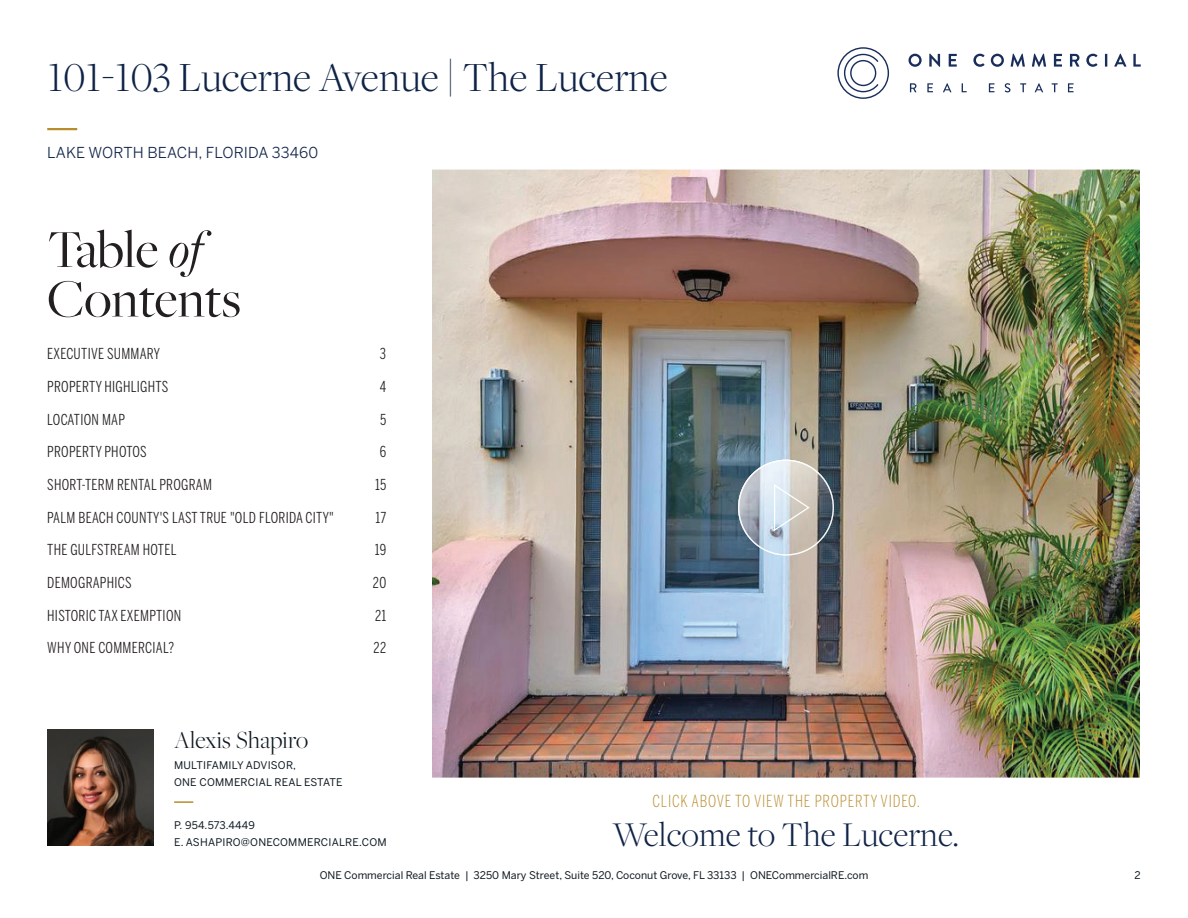
<style>
.page{position:relative;width:1188px;height:918px;background:#fff}
.page>*{position:absolute;margin:0;border:0;box-sizing:border-box;transform-origin:0 0}
.t1{font:55.5px/49.5px "Freight Big Pro";color:#231f20}
.t2{font:300 43.2px "Freight Disp Pro";color:#0f2347}
.t3{font:300 36px "Freight Disp Pro";color:#0f2347}
.t4{font:300 25.5px "Freight Big Pro";letter-spacing:.01em;color:#0d171f}
.t5{font:300 16.5px "Benton Sans Comp";letter-spacing:.05em;color:#b98d2d}
.t6{font:15px "Benton Sans Comp";letter-spacing:.02em;color:#231f20}
.t7{font:15px "Benton Sans";letter-spacing:.01em;color:#0f2347}
.t8{font:10.5px "Benton Sans";color:#0d171f}
.t9{font:10.5px/16.5px "Benton Sans";letter-spacing:.02em;color:#0d171f}
.s1{font-style:italic}
</style>
<div class="page">
<svg style="left:837px;top:47px;width:52px;height:52px"></svg>
<svg style="left:909px;top:54px;width:13px;height:13px"></svg>
<svg style="left:929px;top:54px;width:11px;height:13px"></svg>
<svg style="left:949px;top:54px;width:8px;height:13px"></svg>
<svg style="left:973px;top:54px;width:12px;height:13px"></svg>
<svg style="left:991px;top:54px;width:13px;height:13px"></svg>
<svg style="left:1011px;top:54px;width:14px;height:13px"></svg>
<svg style="left:1032px;top:54px;width:14px;height:13px"></svg>
<svg style="left:1054px;top:54px;width:8px;height:13px"></svg>
<svg style="left:1070px;top:54px;width:9px;height:13px"></svg>
<svg style="left:1086px;top:54px;width:12px;height:13px"></svg>
<svg style="left:1105px;top:54px;width:2px;height:13px"></svg>
<svg style="left:1114px;top:54px;width:12px;height:13px"></svg>
<svg style="left:1133px;top:54px;width:8px;height:13px"></svg>
<svg style="left:910px;top:83px;width:6px;height:9px"></svg>
<svg style="left:927px;top:83px;width:6px;height:9px"></svg>
<svg style="left:943px;top:83px;width:8px;height:9px"></svg>
<svg style="left:962px;top:83px;width:5px;height:9px"></svg>
<svg style="left:989px;top:83px;width:5px;height:9px"></svg>
<svg style="left:1005px;top:83px;width:5px;height:9px"></svg>
<svg style="left:1020px;top:83px;width:6px;height:9px"></svg>
<svg style="left:1035px;top:83px;width:8px;height:9px"></svg>
<svg style="left:1052px;top:83px;width:6px;height:9px"></svg>
<svg style="left:1068px;top:83px;width:6px;height:9px"></svg>
<hr style="left:47px;top:128px;width:30px;height:2px;background:#b98d2d">
<img style="left:48px;top:729px;width:106px;height:117px">
<svg style="left:174px;top:801px;width:19px;height:2px"></svg>
<img style="left:432px;top:170px;width:708px;height:608px">
<img style="left:738px;top:460px;width:96px;height:96px">
<svg style="left:773px;top:484px;width:38px;height:48px;background:#d5d6d5"></svg>
<h2 class="t2" style="left:47px;top:49px;width:622px">101-103 Lucerne Avenue | The Lucerne</h2>
<p class="t7" style="left:47px;top:144px;width:272px">LAKE WORTH BEACH, FLORIDA 33460</p>
<h1 class="t1" style="left:47px;top:223px;width:195px">Table <span class="s1">of<br></span>Contents</h1>
<p class="t6" style="left:47px;top:345px;width:114px">EXECUTIVE SUMMARY</p>
<p class="t6" style="left:380px;top:345px;width:8px">3</p>
<p class="t6" style="left:47px;top:378px;width:122px">PROPERTY HIGHLIGHTS</p>
<p class="t6" style="left:380px;top:378px;width:8px">4</p>
<p class="t6" style="left:47px;top:411px;width:79px">LOCATION MAP</p>
<p class="t6" style="left:380px;top:411px;width:8px">5</p>
<p class="t6" style="left:47px;top:443px;width:101px">PROPERTY PHOTOS</p>
<p class="t6" style="left:380px;top:443px;width:8px">6</p>
<p class="t6" style="left:47px;top:476px;width:166px">SHORT-TERM RENTAL PROGRAM</p>
<p class="t6" style="left:375px;top:476px;width:13px">15</p>
<p class="t6" style="left:47px;top:509px;width:288px">PALM BEACH COUNTY'S LAST TRUE "OLD FLORIDA CITY"</p>
<p class="t6" style="left:376px;top:509px;width:12px">17</p>
<p class="t6" style="left:47px;top:541px;width:131px">THE GULFSTREAM HOTEL</p>
<p class="t6" style="left:375px;top:541px;width:13px">19</p>
<p class="t6" style="left:47px;top:574px;width:86px">DEMOGRAPHICS</p>
<p class="t6" style="left:373px;top:574px;width:15px">20</p>
<p class="t6" style="left:47px;top:606px;width:135px">HISTORIC TAX EXEMPTION</p>
<p class="t6" style="left:375px;top:606px;width:13px">21</p>
<p class="t6" style="left:47px;top:639px;width:129px">WHY ONE COMMERCIAL?</p>
<p class="t6" style="left:374px;top:639px;width:14px">22</p>
<h3 class="t4" style="left:174px;top:724px;width:136px">Alexis Shapiro</h3>
<p class="t9" style="left:174px;top:757px;width:170px">MULTIFAMILY ADVISOR,<br>ONE COMMERCIAL REAL ESTATE</p>
<p class="t9" style="left:174px;top:817px;width:214px">P. 954.573.4449<br>E. ASHAPIRO@ONECOMMERCIALRE.COM</p>
<p class="t5" style="left:653px;top:791px;width:269px">CLICK ABOVE TO VIEW THE PROPERTY VIDEO.</p>
<h3 class="t3" style="left:613px;top:811px;width:348px">Welcome to The Lucerne.</h3>
<p class="t8" style="left:320px;top:868px;width:550px">ONE Commercial Real Estate | 3250 Mary Street, Suite 520, Coconut Grove, FL 33133 | ONECommercialRE.com</p>
<p class="t8" style="left:1135px;top:868px;width:8px">2</p>
</div>
